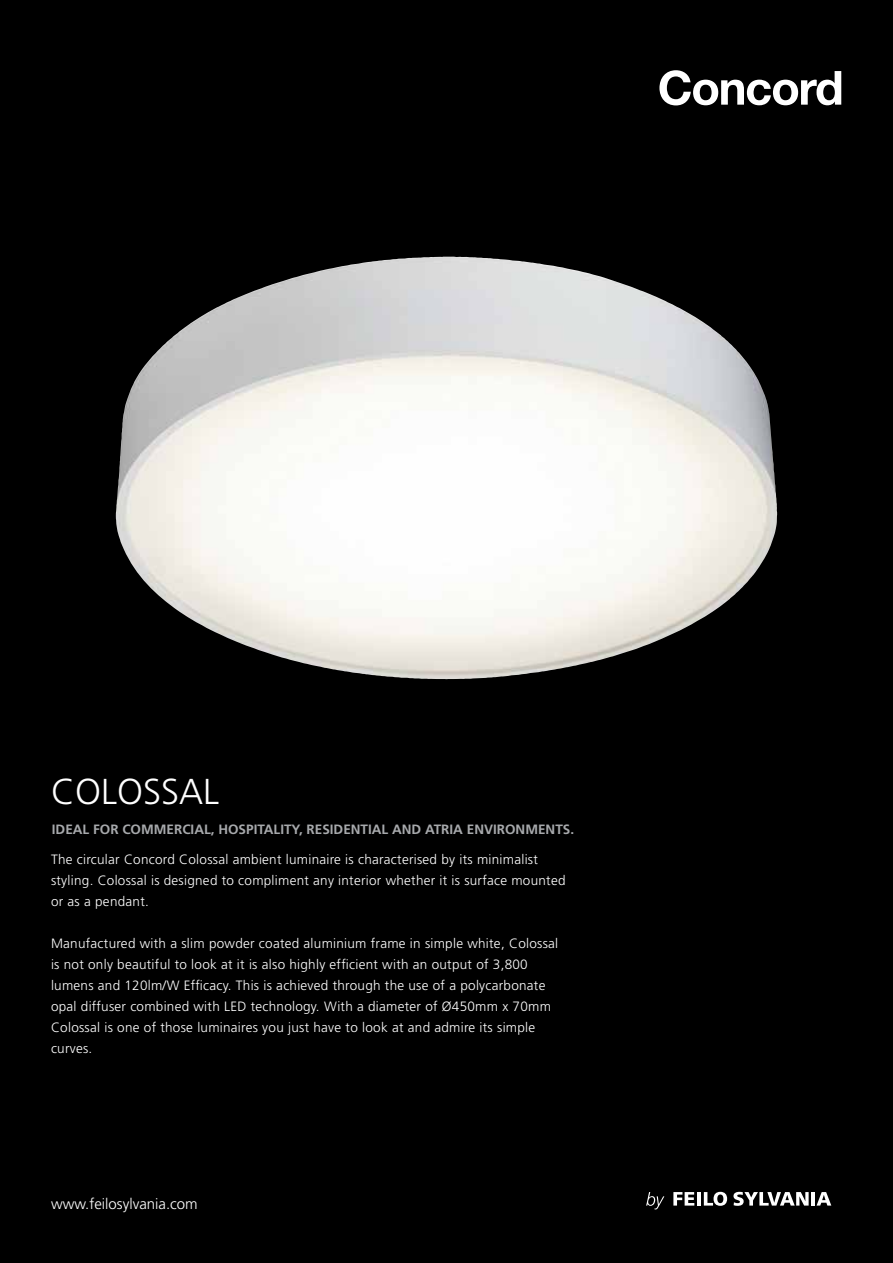
<style>
.page{position:relative;width:893px;height:1263px;background:#fff}
.page>*{position:absolute;margin:0;border:0;box-sizing:border-box;transform-origin:0 0}
.t1{font:300 36px "Frutiger";color:#fff}
.t2{font:300 15px "Frutiger";color:#fff}
.t3{font:300 13.5px/21px "Frutiger";letter-spacing:.02em;color:#fff}
.t4{font:700 13.5px "Frutiger";color:#a7a9ac}
</style>
<div class="page">
<div style="left:0;top:0;width:893px;height:160px;background:#000"></div>
<svg style="left:659px;top:70px;width:182px;height:35px"></svg>
<svg style="left:0;top:160px;width:893px;height:588px;background:#454544"></svg>
<div style="left:0;top:748px;width:893px;height:515px;background:#000"></div>
<svg style="left:733px;top:1192px;width:76px;height:14px"></svg>
<hr style="left:811px;top:1192px;width:4px;height:13px;background:#fff">
<svg style="left:816px;top:1192px;width:15px;height:13px"></svg>
<svg style="left:673px;top:1192px;width:21px;height:13px"></svg>
<hr style="left:697px;top:1192px;width:4px;height:13px;background:#fff">
<svg style="left:704px;top:1192px;width:23px;height:14px"></svg>
<svg style="left:646px;top:1192px;width:18px;height:17px"></svg>
<img style="left:116px;top:257px;width:337px;height:421px">
<h1 class="t1" style="left:51px;top:771px;width:169px">COLOSSAL</h1>
<p class="t4" style="left:52px;top:821px;width:524px">IDEAL FOR COMMERCIAL, HOSPITALITY, RESIDENTIAL AND ATRIA ENVIRONMENTS.</p>
<p class="t3" style="left:51px;top:848px;width:516px">The circular Concord Colossal ambient luminaire is characterised by its minimalist styling. Colossal is designed to compliment any interior whether it is surface mounted or as a pendant.</p>
<p class="t3" style="left:51px;top:932px;width:509px">Manufactured with a slim powder coated aluminium frame in simple white, Colossal is not only beautiful to look at it is also highly efficient with an output of 3,800 lumens and 120lm/W Efficacy. This is achieved through the use of a polycarbonate opal diffuser combined with LED technology. With a diameter of Ø450mm x 70mm Colossal is one of those luminaires you just have to look at and admire its simple curves.</p>
<p class="t2" style="left:51px;top:1195px;width:148px">www.feilosylvania.com</p>
</div>
